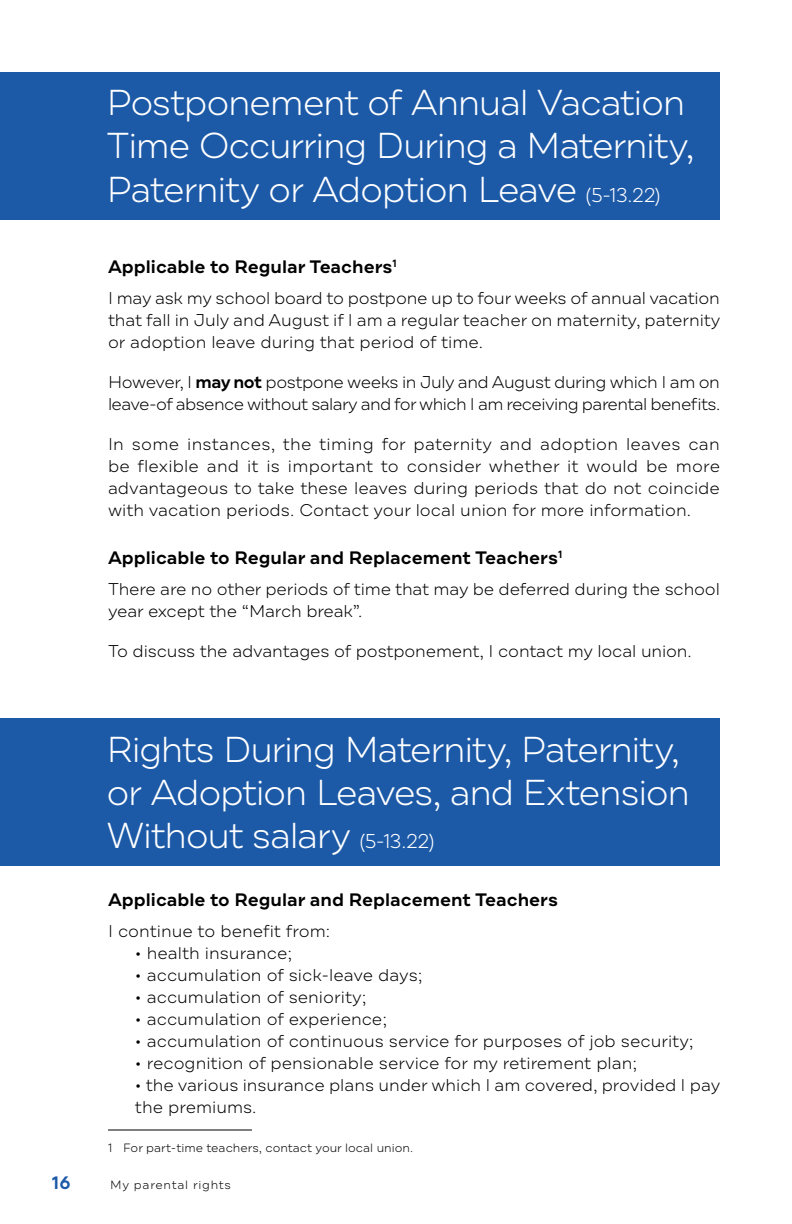
<style>
.page{position:relative;width:792px;height:1224px;background:#fff}
.page>*{position:absolute;margin:0;border:0;box-sizing:border-box;transform-origin:0 0}
.t1{font:300 36px/43.2px "Draft A";letter-spacing:-.04em;color:#fff}
.t2{font:600 18px "Draft A";color:#000}
.t3{font:600 18px "Draft A";color:#1c5aa8}
.t4{font:300 17px/22px "Draft A";letter-spacing:-.005em;color:#000;text-align:justify}
.t5{font:300 17px/22px "Draft A";letter-spacing:-.035em;color:#000}
.t6{font:300 12px "Draft A";color:#000}
.t7{font:300 12px "Draft A";letter-spacing:.06em;color:#000}
.s1{font-size:20px}
.s2{font-weight:600}
</style>
<div class="page">
<hr style="left:108px;top:1130px;width:144px;height:1px;background:#000">
<div style="left:0;top:72px;width:720px;height:148px;background:#1c5aa8"></div>
<div style="left:0;top:719px;width:720px;height:147px;background:#1c5aa8"></div>
<h1 class="t1" style="left:107px;top:84px;width:589px">Postponement of Annual Vacation<br>Time Occurring During a Maternity,<br>Paternity or Adoption Leave <span class="s1">(5-13.22)</span></h1>
<p class="t2" style="left:108px;top:255px;width:290px">Applicable to Regular Teachers<sup>1</sup></p>
<p class="t4" style="left:108px;top:288px;width:614px">I may ask my school board to postpone up to four weeks of annual vacation that fall in July and August if I am a regular teacher on maternity, paternity or adoption leave during that period of time.</p>
<p class="t5" style="left:108px;top:372px;width:614px">However, I <span class="s2">may not</span> postpone weeks in July and August during which I am on leave-of absence without salary and for which I am receiving parental benefits.</p>
<p class="t4" style="left:108px;top:434px;width:614px">In some instances, the timing for paternity and adoption leaves can be flexible and it is important to consider whether it would be more advantageous to take these leaves during periods that do not coincide with vacation periods. Contact your local union for more information.</p>
<p class="t2" style="left:108px;top:546px;width:456px">Applicable to Regular and Replacement Teachers<sup>1</sup></p>
<p class="t4" style="left:108px;top:580px;width:613px">There are no other periods of time that may be deferred during the school year except the “March break”.</p>
<p class="t4" style="left:108px;top:642px;width:585px">To discuss the advantages of postponement, I contact my local union.</p>
<h1 class="t1" style="left:107px;top:731px;width:585px">Rights During Maternity, Paternity, or Adoption Leaves, and Extension<br>Without salary <span class="s1">(5-13.22)</span></h1>
<p class="t2" style="left:108px;top:888px;width:452px">Applicable to Regular and Replacement Teachers</p>
<p class="t4" style="left:108px;top:921px;width:224px">I continue to benefit from:</p>
<p class="t4" style="left:135px;top:943px;width:159px">• health insurance;</p>
<p class="t4" style="left:135px;top:965px;width:289px">• accumulation of sick-leave days;</p>
<p class="t4" style="left:135px;top:987px;width:233px">• accumulation of seniority;</p>
<p class="t4" style="left:135px;top:1009px;width:254px">• accumulation of experience;</p>
<p class="t4" style="left:135px;top:1031px;width:560px">• accumulation of continuous service for purposes of job security;</p>
<p class="t4" style="left:135px;top:1053px;width:504px">• recognition of pensionable service for my retirement plan;</p>
<p class="t4" style="left:135px;top:1075px;width:587px">• the various insurance plans under which I am covered, provided I pay the premiums.</p>
<p class="t6" style="left:108px;top:1140px;width:307px">1 For part-time teachers, contact your local union.</p>
<p class="t3" style="left:52px;top:1171px;width:20px">16</p>
<p class="t7" style="left:110px;top:1177px;width:122px">My parental rights</p>
</div>
